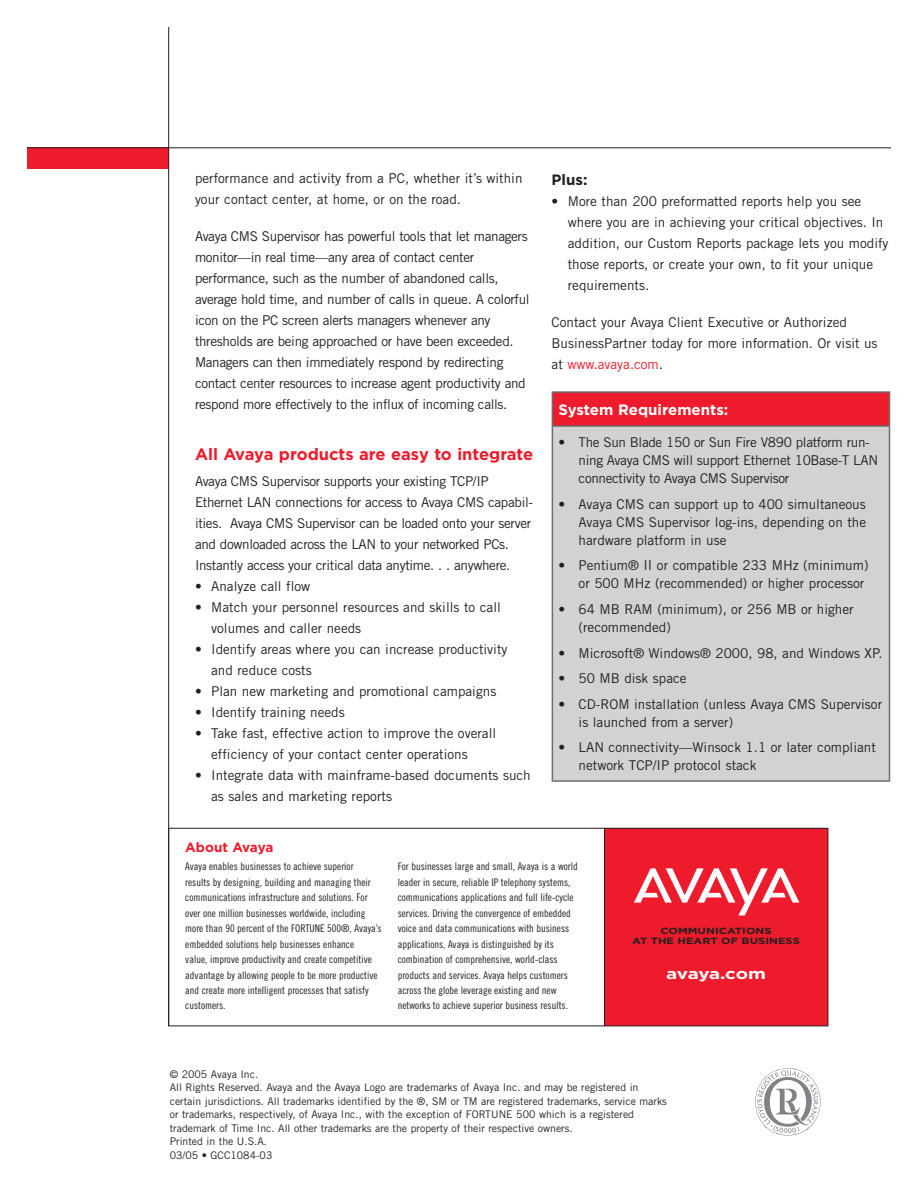
<style>
.page{position:relative;width:918px;height:1188px;background:#fff}
.page>*{position:absolute;margin:0;border:0;box-sizing:border-box;transform-origin:0 0}
.sub_head_PMS_485_cmyk_mix{font:700 16.5px "Gotham";color:#ee1b2c}
.second_subhead{font:700 15px "Gotham";letter-spacing:-.005em;color:#fff}
.second_subhead-2{font:700 15px "Gotham";letter-spacing:-.005em;color:#fff;scale:1.25 1}
.second_subhead-3{font:700 15px "Gotham";color:#231f20}
.body_copy{font:13.5px/21px "Trade Gothic";letter-spacing:-.025em;color:#231f20}
.bullets_in_body{font:13.5px/21px "Trade Gothic";color:#231f20}
.bulleted_descriptive_text{font:13.5px/18px "Trade Gothic";color:#231f20}
.body_copy-2{font:13.5px/21px "Trade Gothic";color:#231f20}
.bulleted_descriptive_text-2{font:13.5px/18px "Trade Gothic";letter-spacing:-.025em;color:#231f20}
.boilerplate_head{font:700 13.5px "Gotham";letter-spacing:-.01em;color:#ee1b2c}
.boiler_copy{font:10.5px/15.5px "Trade Gothic Cond Eighteen";color:#231f20}
.copyright_info_coding_system{font:10.5px "Trade Gothic";color:#231f20}
.t1{font:700 9px/10.8px "Gotham";color:#231f20;text-align:center;scale:1.25 1}
.s1{color:#ee1b2c}
</style>
<div class="page">
<svg style="left:755px;top:1068px;width:66px;height:68px"></svg>
<div style="left:27px;top:147px;width:141px;height:22px;background:#ee1b2c"></div>
<hr style="left:168px;top:27px;width:1px;height:999px;background:#231f20">
<hr style="left:27px;top:147px;width:864px;height:1px;background:#231f20">
<div style="left:552px;top:392px;width:338px;height:34px;background:#ee1b2c"></div>
<div style="left:552px;top:426px;width:338px;height:355px;background:#d1d2d4"></div>
<hr style="left:552px;top:391px;width:338px;height:2px;background:#6c6d70">
<hr style="left:552px;top:393px;width:1px;height:32px;background:#6c6d70">
<hr style="left:889px;top:393px;width:1px;height:32px;background:#6c6d70">
<hr style="left:552px;top:425px;width:338px;height:2px;background:#6c6d70">
<hr style="left:552px;top:427px;width:1px;height:353px;background:#6c6d70">
<hr style="left:889px;top:427px;width:1px;height:353px;background:#6c6d70">
<hr style="left:552px;top:780px;width:338px;height:2px;background:#6c6d70">
<div style="left:604px;top:829px;width:224px;height:197px;background:#ee1b2c"></div>
<div style="left:168px;top:828px;width:660px;height:198px;border:1px solid #231f20"></div>
<hr style="left:604px;top:828px;width:1px;height:198px;background:#231f20">
<svg style="left:634px;top:868px;width:165px;height:47px"></svg>
<p class="body_copy-2" style="left:195px;top:168px;width:329px">performance and activity from a PC, whether it’s within your contact center, at home, or on the road.</p>
<p class="body_copy" style="left:195px;top:226px;width:336px">Avaya CMS Supervisor has powerful tools that let managers monitor—in real time—any area of contact center performance, such as the number of abandoned calls, average hold time, and number of calls in queue. A colorful icon on the PC screen alerts managers whenever any thresholds are being approached or have been exceeded.<br>Managers can then immediately respond by redirecting contact center resources to increase agent productivity and respond more effectively to the influx of incoming calls.</p>
<p class="sub_head_PMS_485_cmyk_mix" style="left:195px;top:445px;width:340px">All Avaya products are easy to integrate</p>
<p class="body_copy" style="left:195px;top:471px;width:340px">Avaya CMS Supervisor supports your existing TCP/IP Ethernet LAN connections for access to Avaya CMS capabil&shy;ities. Avaya CMS Supervisor can be loaded onto your server and downloaded across the LAN to your networked PCs.<br>Instantly access your critical data anytime. . . anywhere.</p>
<p class="bullets_in_body" style="left:195px;top:576px;width:117px">• Analyze call flow</p>
<p class="bullets_in_body" style="left:211px;top:597px;width:291px;text-indent:-16px">• Match your personnel resources and skills to call volumes and caller needs</p>
<p class="bullets_in_body" style="left:211px;top:639px;width:298px;text-indent:-16px">• Identify areas where you can increase productivity and reduce costs</p>
<p class="bullets_in_body" style="left:195px;top:681px;width:303px">• Plan new marketing and promotional campaigns</p>
<p class="bullets_in_body" style="left:195px;top:702px;width:151px">• Identify training needs</p>
<p class="bullets_in_body" style="left:211px;top:723px;width:286px;text-indent:-16px">• Take fast, effective action to improve the overall efficiency of your contact center operations</p>
<p class="bullets_in_body" style="left:211px;top:765px;width:321px;text-indent:-16px">• Integrate data with mainframe-based documents such as sales and marketing reports</p>
<p class="second_subhead-3" style="left:552px;top:171px;width:37px">Plus:</p>
<p class="bullets_in_body" style="left:568px;top:190px;width:322px;text-indent:-16px">• More than 200 preformatted reports help you see where you are in achieving your critical objectives. In addition, our Custom Reports package lets you modify those reports, or create your own, to fit your unique requirements.</p>
<p class="body_copy-2" style="left:552px;top:312px;width:327px">Contact your Avaya Client Executive or Authorized<br>BusinessPartner today for more information. Or visit us at <span class="s1">www.avaya.com</span>.</p>
<p class="second_subhead" style="left:558px;top:401px;width:171px">System Requirements:</p>
<p class="bulleted_descriptive_text-2" style="left:579px;top:433px;width:301px;text-indent:-20px">• The Sun Blade 150 or Sun Fire V890 platform run&shy;ning Avaya CMS will support Ethernet 10Base-T LAN connectivity to Avaya CMS Supervisor</p>
<p class="bulleted_descriptive_text" style="left:579px;top:495px;width:289px;text-align:justify;text-indent:-20px">• Avaya CMS can support up to 400 simultaneous Avaya CMS Supervisor log-ins, depending on the hardware platform in use</p>
<p class="bulleted_descriptive_text" style="left:579px;top:556px;width:291px;text-indent:-20px">• Pentium® II or compatible 233 MHz (minimum) or 500 MHz (recommended) or higher processor</p>
<p class="bulleted_descriptive_text" style="left:579px;top:600px;width:277px;text-indent:-20px">• 64 MB RAM (minimum), or 256 MB or higher (recommended)</p>
<p class="bulleted_descriptive_text" style="left:558px;top:644px;width:326px">• Microsoft® Windows® 2000, 98, and Windows XP.</p>
<p class="bulleted_descriptive_text" style="left:558px;top:669px;width:130px">• 50 MB disk space</p>
<p class="bulleted_descriptive_text" style="left:579px;top:695px;width:305px;text-indent:-20px">• CD-ROM installation (unless Avaya CMS Supervisor is launched from a server)</p>
<p class="bulleted_descriptive_text" style="left:579px;top:738px;width:299px;text-indent:-20px">• LAN connectivity—Winsock 1.1 or later compliant network TCP/IP protocol stack</p>
<p class="boilerplate_head" style="left:185px;top:839px;width:90px">About Avaya</p>
<p class="boiler_copy" style="left:185px;top:859px;width:198px">Avaya enables businesses to achieve superior<br>results by designing, building and managing their communications infrastructure and solutions. For over one million businesses worldwide, including more than 90 percent of the FORTUNE 500®, Avaya’s embedded solutions help businesses enhance<br>value, improve productivity and create competitive advantage by allowing people to be more productive and create more intelligent processes that satisfy customers.</p>
<p class="boiler_copy" style="left:398px;top:859px;width:182px">For businesses large and small, Avaya is a world leader in secure, reliable IP telephony systems, communications applications and full life-cycle services. Driving the convergence of embedded voice and data communications with business applications, Avaya is distinguished by its combination of comprehensive, world-class products and services. Avaya helps customers across the globe leverage existing and new networks to achieve superior business results.</p>
<p class="t1" style="left:632px;top:925px;width:136px">COMMUNICATIONS<br>AT THE HEART OF BUSINESS</p>
<p class="second_subhead-2" style="left:666px;top:965px;width:81px">avaya.com</p>
<p class="copyright_info_coding_system" style="left:170px;top:1068px;width:90px">© 2005 Avaya Inc.</p>
<p class="copyright_info_coding_system" style="left:170px;top:1081px;width:470px">All Rights Reserved. Avaya and the Avaya Logo are trademarks of Avaya Inc. and may be registered in</p>
<p class="copyright_info_coding_system" style="left:170px;top:1095px;width:499px">certain jurisdictions. All trademarks identified by the ®, SM or TM are registered trademarks, service marks</p>
<p class="copyright_info_coding_system" style="left:170px;top:1108px;width:466px">or trademarks, respectively, of Avaya Inc., with the exception of FORTUNE 500 which is a registered</p>
<p class="copyright_info_coding_system" style="left:170px;top:1122px;width:404px">trademark of Time Inc. All other trademarks are the property of their respective owners.</p>
<p class="copyright_info_coding_system" style="left:170px;top:1135px;width:99px">Printed in the U.S.A.</p>
<p class="copyright_info_coding_system" style="left:170px;top:1149px;width:104px">03/05 • GCC1084-03</p>
</div>
